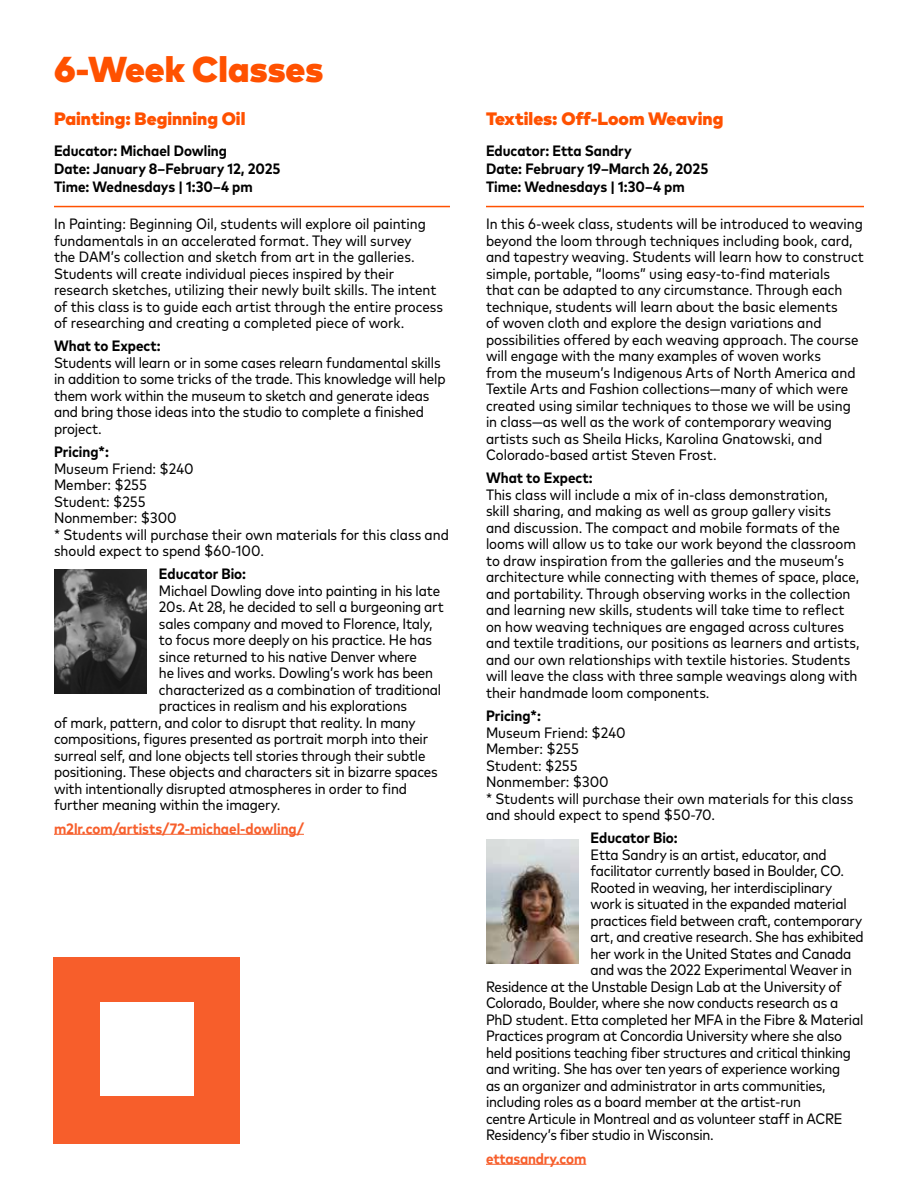
<style>
.page{position:relative;width:918px;height:1188px;background:#fff}
.page>*{position:absolute;margin:0;border:0;box-sizing:border-box;transform-origin:0 0}
.t1{font:900 36px "Mark W1 G";color:#ff5100}
.t2{font:900 18px "Mark W1 G";color:#ff5100}
.t3{font:15px/16.5px "Mark W1 G Nr";letter-spacing:-.005em;color:#000}
.t4{font:700 15px/18px "Mark W1 G Nr";color:#000}
.t5{font:700 15px "Mark W1 G Nr";color:#f75e2b}
</style>
<div class="page">
<hr style="left:486px;top:206px;width:378px;height:1px;background:#ff5100">
<hr style="left:486px;top:1164px;width:100px;height:1px;background:#f75e2b">
<img style="left:486px;top:840px;width:92px;height:124px">
<hr style="left:54px;top:206px;width:396px;height:1px;background:#ff5100">
<hr style="left:54px;top:834px;width:250px;height:1px;background:#f75e2b">
<img style="left:54px;top:570px;width:92px;height:123px">
<div style="left:53px;top:958px;width:187px;height:186px;background:#f75e2b"></div>
<div style="left:100px;top:1003px;width:94px;height:93px;background:#fff"></div>
<h1 class="t1" style="left:54px;top:42px;width:271px">6-Week Classes</h1>
<p class="t2" style="left:54px;top:105px;width:193px">Painting: Beginning Oil</p>
<p class="t4" style="left:54px;top:141px;width:228px">Educator: Michael Dowling<br>Date: January 8–February 12, 2025<br>Time: Wednesdays | 1:30–4 pm</p>
<p class="t3" style="left:54px;top:215px;width:391px">In Painting: Beginning Oil, students will explore oil painting fundamentals in an accelerated format. They will survey<br>the DAM’s collection and sketch from art in the galleries.<br>Students will create individual pieces inspired by their research sketches, utilizing their newly built skills. The intent of this class is to guide each artist through the entire process of researching and creating a completed piece of work.</p>
<p class="t4" style="left:54px;top:336px;width:108px">What to Expect:</p>
<p class="t3" style="left:54px;top:353px;width:393px">Students will learn or in some cases relearn fundamental skills in addition to some tricks of the trade. This knowledge will help them work within the museum to sketch and generate ideas and bring those ideas into the studio to complete a finished project.</p>
<p class="t4" style="left:54px;top:442px;width:56px">Pricing*:</p>
<p class="t3" style="left:54px;top:459px;width:396px">Museum Friend: $240<br>Member: $255<br>Student: $255<br>Nonmember: $300<br>* Students will purchase their own materials for this class and should expect to spend $60-100.</p>
<p class="t4" style="left:159px;top:564px;width:89px">Educator Bio:</p>
<p class="t3" style="left:159px;top:581px;width:283px">Michael Dowling dove into painting in his late</p>
<p class="t3" style="left:159px;top:598px;width:286px">20s. At 28, he decided to sell a burgeoning art</p>
<p class="t3" style="left:159px;top:614px;width:275px">sales company and moved to Florence, Italy,</p>
<p class="t3" style="left:159px;top:631px;width:275px">to focus more deeply on his practice. He has</p>
<p class="t3" style="left:159px;top:647px;width:260px">since returned to his native Denver where</p>
<p class="t3" style="left:159px;top:664px;width:276px">he lives and works. Dowling’s work has been</p>
<p class="t3" style="left:159px;top:680px;width:284px">characterized as a combination of traditional</p>
<p class="t3" style="left:159px;top:697px;width:250px">practices in realism and his explorations</p>
<p class="t3" style="left:54px;top:713px;width:363px">of mark, pattern, and color to disrupt that reality. In many</p>
<p class="t3" style="left:54px;top:730px;width:376px">compositions, figures presented as portrait morph into their</p>
<p class="t3" style="left:54px;top:746px;width:373px">surreal self, and lone objects tell stories through their subtle</p>
<p class="t3" style="left:54px;top:763px;width:385px">positioning. These objects and characters sit in bizarre spaces</p>
<p class="t3" style="left:54px;top:779px;width:354px">with intentionally disrupted atmospheres in order to find</p>
<p class="t3" style="left:54px;top:796px;width:228px">further meaning within the imagery.</p>
<p class="t5" style="left:54px;top:817px;width:251px">m2lr.com/artists/72-michael-dowling/</p>
<p class="t2" style="left:486px;top:105px;width:239px">Textiles: Off-Loom Weaving</p>
<p class="t4" style="left:486px;top:141px;width:224px">Educator: Etta Sandry<br>Date: February 19–March 26, 2025<br>Time: Wednesdays | 1:30–4 pm</p>
<p class="t3" style="left:486px;top:215px;width:379px">In this 6-week class, students will be introduced to weaving beyond the loom through techniques including book, card, and tapestry weaving. Students will learn how to construct simple, portable, “looms” using easy-to-find materials<br>that can be adapted to any circumstance. Through each technique, students will learn about the basic elements<br>of woven cloth and explore the design variations and possibilities offered by each weaving approach. The course will engage with the many examples of woven works<br>from the museum’s Indigenous Arts of North America and Textile Arts and Fashion collections—many of which were created using similar techniques to those we will be using in class—as well as the work of contemporary weaving artists such as Sheila Hicks, Karolina Gnatowski, and Colorado-based artist Steven Frost.</p>
<p class="t4" style="left:486px;top:468px;width:108px">What to Expect:</p>
<p class="t3" style="left:486px;top:485px;width:375px">This class will include a mix of in-class demonstration,<br>skill sharing, and making as well as group gallery visits<br>and discussion. The compact and mobile formats of the looms will allow us to take our work beyond the classroom to draw inspiration from the galleries and the museum’s architecture while connecting with themes of space, place, and portability. Through observing works in the collection and learning new skills, students will take time to reflect on how weaving techniques are engaged across cultures and textile traditions, our positions as learners and artists, and our own relationships with textile histories. Students will leave the class with three sample weavings along with their handmade loom components.</p>
<p class="t4" style="left:486px;top:706px;width:56px">Pricing*:</p>
<p class="t3" style="left:486px;top:723px;width:369px">Museum Friend: $240<br>Member: $255<br>Student: $255<br>Nonmember: $300<br>* Students will purchase their own materials for this class and should expect to spend $50-70.</p>
<p class="t4" style="left:591px;top:828px;width:89px">Educator Bio:</p>
<p class="t3" style="left:591px;top:845px;width:238px">Etta Sandry is an artist, educator, and</p>
<p class="t3" style="left:591px;top:862px;width:255px">facilitator currently based in Boulder, CO.</p>
<p class="t3" style="left:591px;top:878px;width:243px">Rooted in weaving, her interdisciplinary</p>
<p class="t3" style="left:591px;top:895px;width:258px">work is situated in the expanded material</p>
<p class="t3" style="left:591px;top:911px;width:273px">practices field between craft, contemporary</p>
<p class="t3" style="left:591px;top:928px;width:275px">art, and creative research. She has exhibited</p>
<p class="t3" style="left:591px;top:944px;width:262px">her work in the United States and Canada</p>
<p class="t3" style="left:591px;top:961px;width:263px">and was the 2022 Experimental Weaver in</p>
<p class="t3" style="left:486px;top:977px;width:358px">Residence at the Unstable Design Lab at the University of</p>
<p class="t3" style="left:486px;top:994px;width:354px">Colorado, Boulder, where she now conducts research as a</p>
<p class="t3" style="left:486px;top:1010px;width:379px">PhD student. Etta completed her MFA in the Fibre &amp; Material</p>
<p class="t3" style="left:486px;top:1027px;width:358px">Practices program at Concordia University where she also</p>
<p class="t3" style="left:486px;top:1043px;width:367px">held positions teaching fiber structures and critical thinking</p>
<p class="t3" style="left:486px;top:1060px;width:356px">and writing. She has over ten years of experience working</p>
<p class="t3" style="left:486px;top:1076px;width:341px">as an organizer and administrator in arts communities,</p>
<p class="t3" style="left:486px;top:1093px;width:317px">including roles as a board member at the artist-run</p>
<p class="t3" style="left:486px;top:1109px;width:358px">centre Articule in Montreal and as volunteer staff in ACRE</p>
<p class="t3" style="left:486px;top:1126px;width:229px">Residency’s fiber studio in Wisconsin.</p>
<p class="t5" style="left:486px;top:1147px;width:102px">ettasandry.com</p>
</div>
